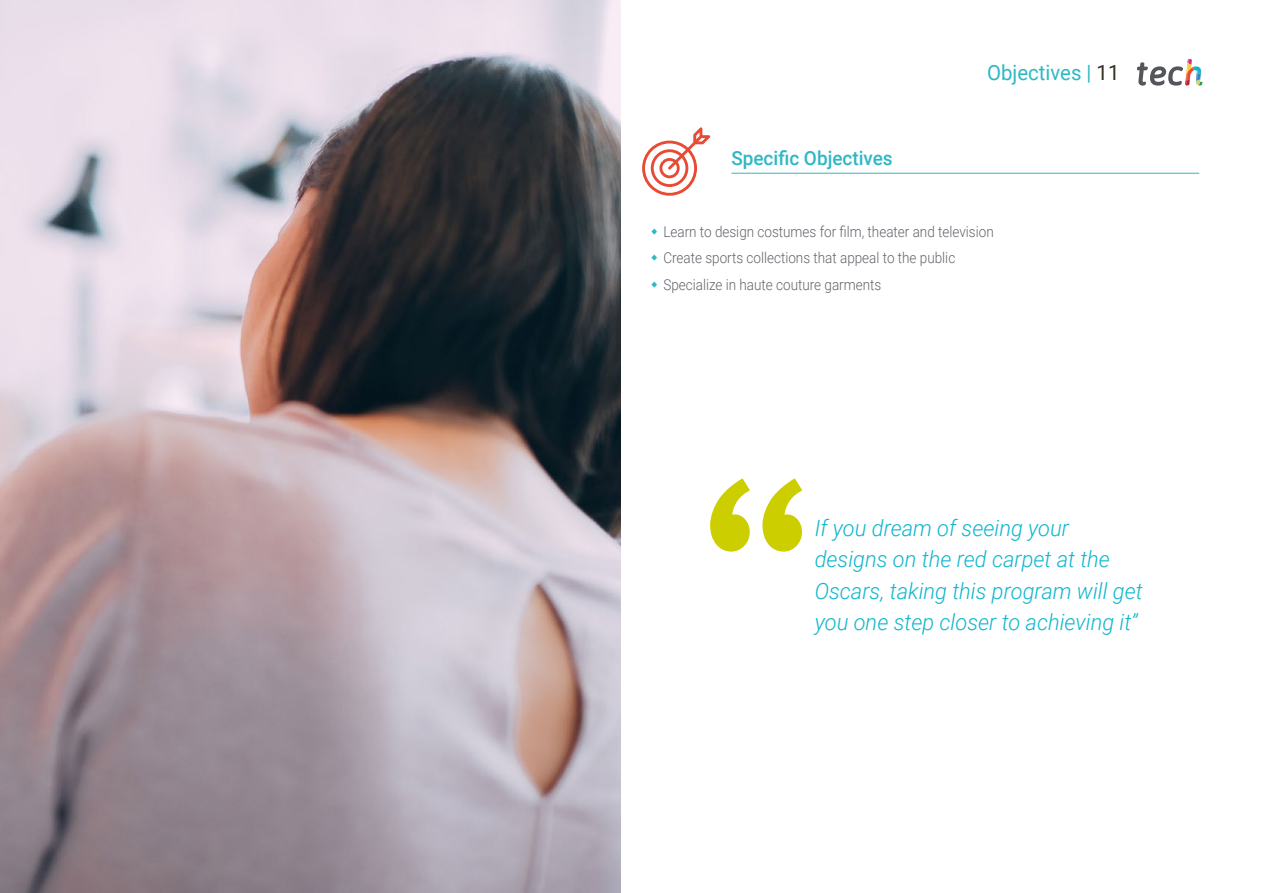
<style>
.page{position:relative;width:1263px;height:893px;background:#fff}
.page>*{position:absolute;margin:0;border:0;box-sizing:border-box;transform-origin:0 0}
.t1{font:italic 300 22.5px/31.5px "Roboto";color:#0fb6cf}
.t2{font:21px "Roboto";color:#2db8c5}
.t3{font:500 19.5px "Roboto";color:#2db8c5}
.t4{font:300 15px/26.7px "Roboto";color:#61646a;scale:.9 1}
.s1{color:#312e20}
</style>
<div class="page">
<hr style="left:731px;top:173px;width:468px;height:1px;background:#2db8c5">
<svg style="left:642px;top:127px;width:68px;height:69px"></svg>
<img style="left:0;top:0;width:621px;height:893px">
<svg style="left:1137px;top:59px;width:65px;height:27px"></svg>
<svg style="left:710px;top:478px;width:92px;height:74px"></svg>
<h3 class="t3" style="left:731px;top:144px;width:163px">Specific Objectives</h3>
<h2 class="t2" style="left:987px;top:57px;width:134px">Objectives | <span class="s1">11</span></h2>
<p class="t4" style="left:663px;top:217px;width:369px">Learn to design costumes for film, theater and television<br>Create sports collections that appeal to the public<br>Specialize in haute couture garments</p>
<h1 class="t1" style="left:815px;top:511px;width:329px">If you dream of seeing your designs on the red carpet at the<br>Oscars, taking this program will get you one step closer to achieving it”</h1>
</div>
